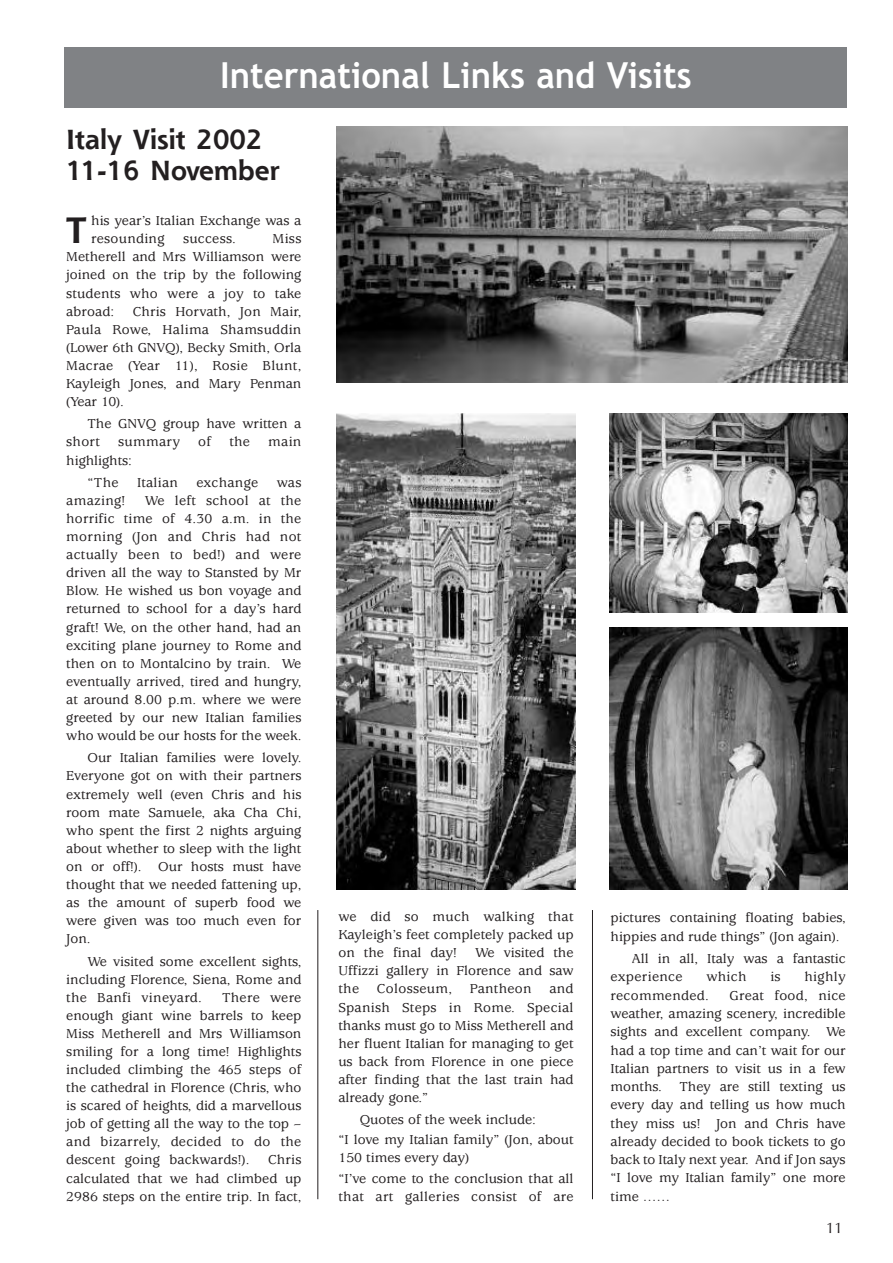
<style>
.page{position:relative;width:893px;height:1263px;background:#fff}
.page>*{position:absolute;margin:0;border:0;box-sizing:border-box;transform-origin:0 0}
.t1{font:700 36px "Trebuchet MS";color:#fff;scale:.96 1}
.t2{font:700 35.85px "Shannon";color:#231f20}
.t3{font:700 27px/31.5px "Shannon";color:#231f20}
.t4{font:15px "Optima";color:#231f20}
.t5{font:500 14.25px/18.1px "Usherwood";color:#231f20;text-align:justify}
.t6{font:500 14.25px "Usherwood";letter-spacing:.02em;color:#231f20}
</style>
<div class="page">
<div style="left:65px;top:47px;width:782px;height:61px;background:#808285"></div>
<img style="left:337px;top:126px;width:510px;height:257px">
<img style="left:337px;top:414px;width:238px;height:476px">
<img style="left:609px;top:414px;width:238px;height:198px">
<img style="left:609px;top:627px;width:238px;height:263px">
<hr style="left:317px;top:910px;width:1px;height:289px;background:#231f20">
<hr style="left:592px;top:910px;width:1px;height:289px;background:#231f20">
<h1 class="t1" style="left:220px;top:54px;width:493px">International Links and Visits</h1>
<h3 class="t3" style="left:66px;top:126px;width:215px">Italy Visit 2002<br>11-16 November</h3>
<h2 class="t2" style="left:66px;top:218px;width:22px">T</h2>
<p class="t5" style="left:91px;top:213px;width:212px">his year’s Italian Exchange was a resounding</p>
<p class="t5" style="left:66px;top:231px;width:237px;text-indent:206px">Miss Metherell and Mrs Williamson were joined on the trip by the following students who were a joy to take abroad:</p>
<p class="t6" style="left:183px;top:233px;width:54px">success.</p>
<p class="t5" style="left:66px;top:303px;width:237px;text-indent:66px">Chris Horvath, Jon Mair, Paula Rowe, Halima Shamsuddin (Lower 6th GNVQ), Becky Smith, Orla Macrae (Year 11), Rosie Blunt, Kayleigh Jones, and Mary Penman (Year 10).</p>
<p class="t5" style="left:66px;top:416px;width:237px;text-indent:21px">The GNVQ group have written a short</p>
<p class="t6" style="left:118px;top:437px;width:63px">summary</p>
<p class="t5" style="left:198px;top:434px;width:14px">of</p>
<p class="t5" style="left:229px;top:434px;width:22px">the</p>
<p class="t5" style="left:268px;top:434px;width:35px">main</p>
<p class="t5" style="left:66px;top:450px;width:67px;line-height:22.4px;text-align:center">highlights: “The</p>
<p class="t6" style="left:137px;top:477px;width:42px">Italian</p>
<p class="t6" style="left:196px;top:477px;width:63px">exchange</p>
<p class="t5" style="left:277px;top:475px;width:26px">was</p>
<p class="t5" style="left:66px;top:493px;width:237px;text-indent:79px">We left school at the horrific time of 4.30 a.m. in the morning (Jon and Chris had not actually been to bed!) and were driven all the way to Stansted by Mr Blow. He wished us bon voyage and returned to school for a day’s hard graft! We, on the other hand, had an exciting plane journey to Rome and then on to Montalcino by train. We eventually arrived, tired and hungry, at around 8.00 p.m. where we were greeted by our new Italian families who would be our hosts for the week.</p>
<p class="t5" style="left:66px;top:750px;width:237px;text-indent:21px">Our Italian families were lovely.<br>Everyone got on with their partners extremely well (even Chris and his room mate Samuele, aka Cha Chi, who spent the first 2 nights arguing about whether to sleep with the light on or off!). Our hosts must have thought that we needed fattening up, as the amount of superb food we were given was too much even for Jon.</p>
<p class="t5" style="left:66px;top:953px;width:237px;text-indent:21px">We visited some excellent sights, including Florence, Siena, Rome and the Banfi vineyard.</p>
<p class="t6" style="left:66px;top:495px;width:60px">amazing!</p>
<p class="t5" style="left:66px;top:989px;width:237px;text-indent:156px">There were enough giant wine barrels to keep Miss Metherell and Mrs Williamson smiling for a long time! Highlights included climbing the 465 steps of the cathedral in Florence (Chris, who is scared of heights, did a marvellous job of getting all the way to the top – and bizarrely, decided to do the descent going backwards!).</p>
<p class="t5" style="left:66px;top:1152px;width:237px;text-indent:202px">Chris calculated that we had climbed up 2986 steps on the entire trip. In fact,</p>
<p class="t5" style="left:338px;top:909px;width:237px">we did so much walking that Kayleigh’s feet completely packed up on the final day!</p>
<p class="t5" style="left:338px;top:945px;width:237px;text-indent:137px">We visited the Uffizzi gallery in Florence and saw the</p>
<p class="t5" style="left:338px;top:981px;width:237px;text-indent:211px">and Spanish Steps in Rome. Special thanks must go to Miss Metherell and her fluent Italian for managing to get us back from Florence in one piece after finding that the last train had already gone.”</p>
<p class="t5" style="left:338px;top:1111px;width:237px;line-height:20.2px;text-indent:21px">Quotes of the week include:<br>“I love my Italian family” (Jon, about</p>
<p class="t5" style="left:338px;top:1149px;width:237px;line-height:20.2px">150 times every day)<br>“I’ve come to the conclusion that all</p>
<p class="t6" style="left:338px;top:1191px;width:237px">that art galleries consist of are</p>
<p class="t6" style="left:377px;top:984px;width:77px">Colosseum,</p>
<p class="t6" style="left:470px;top:984px;width:63px">Pantheon</p>
<p class="t5" style="left:611px;top:910px;width:237px">pictures containing floating babies, hippies and rude things” (Jon again).</p>
<p class="t5" style="left:611px;top:951px;width:237px;text-indent:21px">All in all, Italy was a fantastic experience</p>
<p class="t5" style="left:706px;top:969px;width:42px">which</p>
<p class="t5" style="left:770px;top:969px;width:12px">is</p>
<p class="t5" style="left:804px;top:969px;width:43px">highly</p>
<p class="t6" style="left:611px;top:990px;width:100px">recommended.</p>
<p class="t5" style="left:611px;top:987px;width:237px;text-indent:119px">Great food, nice weather, amazing scenery, incredible sights and excellent company. We had a top time and can’t wait for our Italian partners to visit us in a few months. They are still texting us every day and telling us how much they miss us! Jon and Chris have already decided to book tickets to go back to Italy next year. And if Jon says “I love my Italian family” one more time ……</p>
<p class="t4" style="left:826px;top:1222px;width:18px">11</p>
</div>
